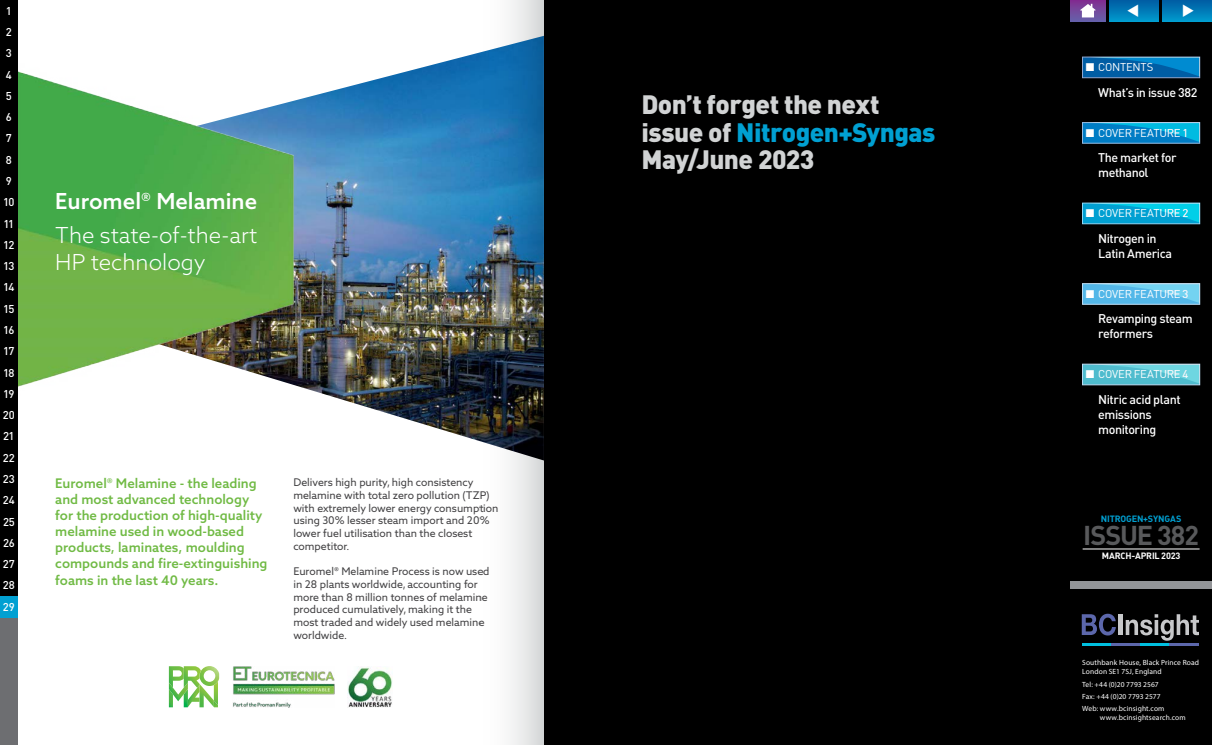
<style>
.page{position:relative;width:1212px;height:745px;background:#fff}
.page>*{position:absolute;margin:0;border:0;box-sizing:border-box;transform-origin:0 0}
.t1{font:700 26.88px "DIN";letter-spacing:-.04em;color:#58595b}
.t2{font:900 26.25px/27.5px "DIN";letter-spacing:-.02em;color:#d1d3d4}
.t3{font:300 22.12px/26.5px "Azo Sans";color:#fff}
.t4{font:500 22.12px "Azo Sans";color:#fff}
.t5{font:500 13.25px/16.1px "Azo Sans";color:#70ba44}
.t6{font:500 12.5px/15px "DIN";letter-spacing:-.035em;color:#fff}
.t7{font:11.25px "DIN";letter-spacing:-.02em;color:#fff}
.t8{font:500 11.25px/21.2px "DIN";letter-spacing:-.055em;color:#fff}
.t9{font:10.62px/12.8px "Azo Sans 2";color:#414042}
.t10{font:700 9px "DIN";letter-spacing:-.015em;color:#fff}
.t11{font:700 9px "DIN";letter-spacing:-.02em;color:#01a0d2}
.t12{font:7.5px/12.2px "Myriad Pro";letter-spacing:.015em;color:#fff}
.s1{color:#01a0d2}
</style>
<div class="page">
<svg style="left:169px;top:666px;width:50px;height:41px"></svg>
<img style="left:348px;top:666px;width:45px;height:41px">
<img style="left:233px;top:666px;width:102px;height:41px">
<img style="left:18px;top:52px;width:462px;height:390px">
<svg style="left:543px;top:744px;width:12px;height:1px"></svg>
<div style="left:544px;top:0;width:526px;height:744px;background:#000"></div>
<div style="left:0;top:0;width:18px;height:21px;background:#000"></div>
<div style="left:0;top:21px;width:18px;height:22px;background:#000"></div>
<div style="left:0;top:43px;width:18px;height:21px;background:#000"></div>
<div style="left:0;top:64px;width:18px;height:21px;background:#000"></div>
<div style="left:0;top:85px;width:18px;height:21px;background:#000"></div>
<div style="left:0;top:106px;width:18px;height:22px;background:#000"></div>
<div style="left:0;top:128px;width:18px;height:21px;background:#000"></div>
<div style="left:0;top:149px;width:18px;height:21px;background:#000"></div>
<div style="left:0;top:170px;width:18px;height:21px;background:#000"></div>
<div style="left:0;top:191px;width:18px;height:22px;background:#000"></div>
<div style="left:0;top:213px;width:18px;height:21px;background:#000"></div>
<div style="left:0;top:234px;width:18px;height:21px;background:#000"></div>
<div style="left:0;top:255px;width:18px;height:21px;background:#000"></div>
<div style="left:0;top:276px;width:18px;height:22px;background:#000"></div>
<div style="left:0;top:298px;width:18px;height:21px;background:#000"></div>
<div style="left:0;top:319px;width:18px;height:21px;background:#000"></div>
<div style="left:0;top:340px;width:18px;height:21px;background:#000"></div>
<div style="left:0;top:361px;width:18px;height:22px;background:#000"></div>
<div style="left:0;top:383px;width:18px;height:21px;background:#000"></div>
<div style="left:0;top:404px;width:18px;height:21px;background:#000"></div>
<div style="left:0;top:425px;width:18px;height:21px;background:#000"></div>
<div style="left:0;top:446px;width:18px;height:22px;background:#000"></div>
<div style="left:0;top:468px;width:18px;height:21px;background:#000"></div>
<div style="left:0;top:489px;width:18px;height:21px;background:#000"></div>
<div style="left:0;top:510px;width:18px;height:21px;background:#000"></div>
<div style="left:0;top:531px;width:18px;height:22px;background:#000"></div>
<div style="left:0;top:553px;width:18px;height:21px;background:#000"></div>
<div style="left:0;top:574px;width:18px;height:21px;background:#000"></div>
<div style="left:0;top:617px;width:18px;height:63px;background:#6d6e71"></div>
<div style="left:0;top:680px;width:18px;height:22px;background:#6d6e71"></div>
<div style="left:0;top:702px;width:18px;height:21px;background:#6d6e71"></div>
<div style="left:0;top:723px;width:18px;height:21px;background:#6d6e71"></div>
<div style="left:0;top:595px;width:18px;height:22px;background:#01a0d2"></div>
<div style="left:1070px;top:0;width:142px;height:744px;background:#000"></div>
<div style="left:1070px;top:581px;width:142px;height:7px;background:#939598"></div>
<svg style="left:1082px;top:613px;width:34px;height:22px"></svg>
<hr style="left:1118px;top:613px;width:4px;height:21px;background:#c7c8ca">
<svg style="left:1126px;top:614px;width:73px;height:26px"></svg>
<hr style="left:1082px;top:642px;width:29px;height:2px;background:#00bfdf">
<hr style="left:1111px;top:642px;width:29px;height:2px;background:#5c67ab">
<hr style="left:1140px;top:642px;width:30px;height:2px;background:#00bfdf">
<hr style="left:1169px;top:642px;width:30px;height:2px;background:#5c67ab">
<svg style="left:1109px;top:0;width:50px;height:21px"></svg>
<svg style="left:1162px;top:0;width:50px;height:21px"></svg>
<hr style="left:1082px;top:548px;width:117px;height:1px;background:#fff">
<svg style="left:1070px;top:0;width:36px;height:21px"></svg>
<svg style="left:1080px;top:4px;width:15px;height:13px"></svg>
<div style="left:1082px;top:57px;width:118px;height:21px;background:#6e90bd"></div>
<svg style="left:1082px;top:57px;width:118px;height:20px;background:#086fb3"></svg>
<div style="left:1082px;top:122px;width:118px;height:21px;background:#258dcc"></div>
<svg style="left:1082px;top:122px;width:118px;height:20px;background:#0c94cf"></svg>
<svg style="left:1082px;top:222px;width:118px;height:2px"></svg>
<svg style="left:1082px;top:203px;width:118px;height:19px;background:#0ab1da"></svg>
<div style="left:1082px;top:283px;width:118px;height:21px;background:#67beea"></div>
<svg style="left:1082px;top:283px;width:118px;height:20px;background:#64c1ea"></svg>
<svg style="left:1082px;top:383px;width:118px;height:2px"></svg>
<svg style="left:1082px;top:363px;width:118px;height:20px;background:#5dbfce"></svg>
<img style="left:480px;top:0;width:64px;height:744px">
<svg style="left:1128px;top:4px;width:10px;height:13px"></svg>
<svg style="left:1183px;top:4px;width:10px;height:13px"></svg>
<p class="t8" style="left:3px;top:-1px;width:13px">1<br>2<br>3<br>4<br>5<br>6<br>7<br>8<br>9<br>10<br>11<br>12<br>13<br>14<br>15<br>16<br>17<br>18<br>19<br>20<br>21<br>22<br>23<br>24<br>25<br>26<br>27<br>28<br>29</p>
<h3 class="t4" style="left:55px;top:186px;width:203px">Euromel® Melamine</h3>
<h3 class="t3" style="left:55px;top:221px;width:203px">The state-of-the-art<br>HP technology</h3>
<p class="t5" style="left:55px;top:475px;width:214px">Euromel® Melamine - the leading and most advanced technology for the production of high-quality melamine used in wood-based products, laminates, moulding compounds and fire-extinguishing foams in the last 40 years.</p>
<p class="t9" style="left:293px;top:475px;width:207px">Delivers high purity, high consistency melamine with total zero pollution (TZP) with extremely lower energy consumption using 30% lesser steam import and 20% lower fuel utilisation than the closest competitor.</p>
<p class="t9" style="left:293px;top:564px;width:198px">Euromel® Melamine Process is now used in 28 plants worldwide, accounting for more than 8 million tonnes of melamine produced cumulatively, making it the most traded and widely used melamine worldwide.</p>
<h2 class="t2" style="left:641px;top:90px;width:296px">Don’t forget the next issue of <span class="s1">Nitrogen+Syngas<br></span>May/June 2023</h2>
<p class="t7" style="left:1086px;top:60px;width:69px">■ CONTENTS</p>
<p class="t6" style="left:1098px;top:84px;width:101px">What’s in issue 382</p>
<p class="t7" style="left:1086px;top:125px;width:104px">■ COVER FEATURE 1</p>
<p class="t6" style="left:1098px;top:149px;width:80px">The market for methanol</p>
<p class="t7" style="left:1086px;top:206px;width:104px">■ COVER FEATURE 2</p>
<p class="t6" style="left:1098px;top:230px;width:76px">Nitrogen in<br>Latin America</p>
<p class="t7" style="left:1086px;top:286px;width:104px">■ COVER FEATURE 3</p>
<p class="t6" style="left:1098px;top:310px;width:96px">Revamping steam reformers</p>
<p class="t7" style="left:1086px;top:367px;width:104px">■ COVER FEATURE 4</p>
<p class="t6" style="left:1098px;top:391px;width:84px">Nitric acid plant emissions monitoring</p>
<p class="t11" style="left:1101px;top:512px;width:82px">NITROGEN+SYNGAS</p>
<h1 class="t1" style="left:1083px;top:517px;width:117px">ISSUE 382</h1>
<p class="t10" style="left:1102px;top:549px;width:80px">MARCH-APRIL 2023</p>
<p class="t12" style="left:1082px;top:658px;width:118px;line-height:8.8px">Southbank House, Black Prince Road<br>London SE1 7SJ, England</p>
<p class="t12" style="left:1082px;top:677px;width:84px">Tel: +44 (0)20 7793 2567<br>Fax: +44 (0)20 7793 2577<br>Web: www.bcinsight.com</p>
<p class="t12" style="left:1100px;top:710px;width:87px">www.bcinsightsearch.com</p>
</div>
